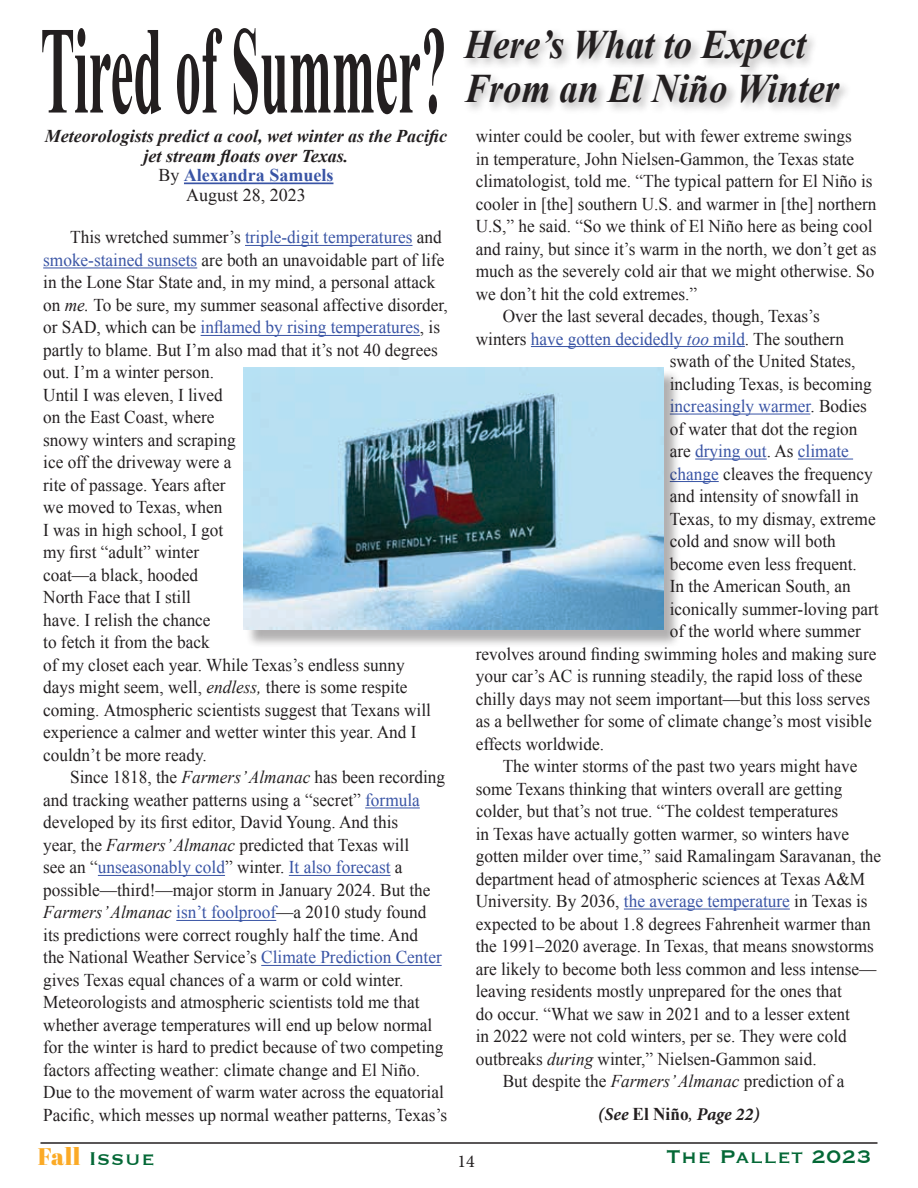
<style>
.page{position:relative;width:918px;height:1188px;background:#fff}
.page>*{position:absolute;margin:0;border:0;box-sizing:border-box;transform-origin:0 0}
.t1{font:italic 700 40.5px/44.5px "Times New Roman";color:#231f20;scale:.91 1}
.t2{font:24px "Copperplate";letter-spacing:.02em;color:#046836}
.t3{font:18px/22.5px "Times New Roman";color:#231f20;scale:.96 1}
.t4{font:italic 700 18px/19.8px "Times New Roman";color:#231f20;text-align:center}
.t5{font:18px "Times New Roman";color:#3954a5;scale:.96 1}
.t6{font:italic 700 18px "Minion Pro";color:#231f20}
.t7{font:18px "Minion Pro";color:#231f20}
.s1{font-weight:400;font-style:normal}
.s2{font-style:normal;color:#3954a5}
.s3{color:#3954a5}
.s4{font-style:italic}
.s5{color:#231f20}
.s6{font-family:"Times New Roman";font-style:normal}
.s7{font-weight:400}
.s8{font-family:"Abril Fatface";color:#fbaa26}
</style>
<div class="page">
<hr style="left:40px;top:1142px;width:838px;height:2px;background:#231f20">
<hr style="left:184px;top:182px;width:149px;height:2px;background:#3954a5">
<hr style="left:245px;top:245px;width:168px;height:1px;background:#3954a5">
<hr style="left:43px;top:268px;width:154px;height:1px;background:#3954a5">
<hr style="left:201px;top:335px;width:219px;height:1px;background:#3954a5">
<hr style="left:365px;top:808px;width:55px;height:1px;background:#3954a5">
<hr style="left:98px;top:875px;width:127px;height:1px;background:#3954a5">
<hr style="left:289px;top:875px;width:102px;height:1px;background:#3954a5">
<hr style="left:176px;top:920px;width:100px;height:1px;background:#3954a5">
<hr style="left:261px;top:965px;width:181px;height:1px;background:#3954a5">
<hr style="left:531px;top:346px;width:214px;height:1px;background:#3954a5">
<hr style="left:670px;top:414px;width:140px;height:1px;background:#3954a5">
<hr style="left:695px;top:459px;width:72px;height:1px;background:#3954a5">
<hr style="left:798px;top:459px;width:55px;height:1px;background:#3954a5">
<hr style="left:670px;top:481px;width:49px;height:1px;background:#3954a5">
<hr style="left:624px;top:909px;width:166px;height:1px;background:#3954a5">
<svg style="left:42px;top:28px;width:402px;height:86px"></svg>
<div style="left:245px;top:369px;width:437px;height:279px;background:#231f20;opacity:.35"></div>
<img style="left:243px;top:367px;width:420px;height:263px">
<div style="left:461px;top:27px;width:391px;height:88px;background:#231f20;opacity:.35"></div>
<p class="t4" style="left:45px;top:125px;width:404px">Meteorologists predict a cool, wet winter as the Pacific jet stream floats over Texas.<br><span class="s1">By</span> <span class="s2">Alexandra Samuels<br></span><span class="s1">August 28, 2023</span></p>
<p class="t3" style="left:43px;top:226px;width:423px;text-indent:27px">This wretched summer’s <span class="s3">triple-digit temperatures</span> and <span class="s3">smoke-stained sunsets</span> are both an unavoidable part of life in the Lone Star State and, in my mind, a personal attack on <span class="s4">me.</span> To be sure, my summer seasonal affective disorder, or SAD, which can be <span class="s3">inflamed by rising temperatures</span>, is partly to blame. But I’m also mad that it’s not 40 degrees out. I’m a winter person.<br>Until I was eleven, I lived<br>on the East Coast, where<br>snowy winters and scraping<br>ice off the driveway were a<br>rite of passage. Years after<br>we moved to Texas, when<br>I was in high school, I got<br>my first “adult” winter<br>coat—a black, hooded<br>North Face that I still<br>have. I relish the chance<br>to fetch it from the back<br>of my closet each year. While Texas’s endless sunny<br>days might seem, well, <span class="s4">endless,</span> there is some respite coming. Atmospheric scientists suggest that Texans will experience a calmer and wetter winter this year. And I couldn’t be more ready.</p>
<p class="t3" style="left:43px;top:766px;width:422px;text-indent:27px">Since 1818, the <span class="s4">Farmers’ Almanac</span> has been recording and tracking weather patterns using a “secret” <span class="s3">formula </span>developed by its first editor, David Young. And this<br>year, the <span class="s4">Farmers’ Almanac</span> predicted that Texas will<br>see an “<span class="s3">unseasonably cold</span>” winter. <span class="s3">It also forecast</span> a possible—third!—major storm in January 2024. But the <span class="s4">Farmers’ Almanac</span> <span class="s3">isn’t foolproof</span>—a 2010 study found its predictions were correct roughly half the time. And<br>the National Weather Service’s <span class="s3">Climate Prediction Center </span>gives Texas equal chances of a warm or cold winter.<br>Meteorologists and atmospheric scientists told me that whether average temperatures will end up below normal for the winter is hard to predict because of two competing factors affecting weather: climate change and El Niño.<br>Due to the movement of warm water across the equatorial Pacific, which messes up normal weather patterns, Texas’s</p>
<h1 class="t1" style="left:464px;top:21px;width:413px">Here’s What to Expect<br>From an El Niño Winter</h1>
<p class="t3" style="left:476px;top:125px;width:393px">winter could be cooler, but with fewer extreme swings</p>
<p class="t3" style="left:476px;top:147px;width:396px">in temperature, John Nielsen-Gammon, the Texas state</p>
<p class="t3" style="left:476px;top:170px;width:415px">climatologist, told me. “The typical pattern for El Niño is</p>
<p class="t3" style="left:476px;top:192px;width:419px">cooler in [the] southern U.S. and warmer in [the] northern</p>
<p class="t3" style="left:476px;top:215px;width:415px">U.S,” he said. “So we think of El Niño here as being cool</p>
<p class="t3" style="left:476px;top:237px;width:419px">and rainy, but since it’s warm in the north, we don’t get as</p>
<p class="t3" style="left:476px;top:260px;width:417px">much as the severely cold air that we might otherwise. So</p>
<p class="t3" style="left:476px;top:282px;width:232px">we don’t hit the cold extremes.”</p>
<p class="t3" style="left:503px;top:305px;width:332px">Over the last several decades, though, Texas’s</p>
<p class="t5" style="left:476px;top:326px;width:385px"><span class="s5">winters</span> have gotten decidedly <span class="s4">too</span> mild<span class="s5">. The southern</span></p>
<p class="t3" style="left:670px;top:350px;width:195px">swath of the United States,</p>
<p class="t3" style="left:670px;top:372px;width:212px">including Texas, is becoming</p>
<p class="t5" style="left:670px;top:394px;width:207px">increasingly warmer<span class="s5">. Bodies</span></p>
<p class="t3" style="left:670px;top:417px;width:197px">of water that dot the region</p>
<p class="t5" style="left:670px;top:439px;width:188px"><span class="s5">are</span> drying out<span class="s5">. As</span> climate</p>
<p class="t3" style="left:670px;top:462px;width:213px"><span class="s3">change</span> cleaves the frequency</p>
<p class="t3" style="left:670px;top:485px;width:198px">and intensity of snowfall in</p>
<p class="t3" style="left:670px;top:507px;width:216px">Texas, to my dismay, extreme</p>
<p class="t3" style="left:670px;top:530px;width:174px">cold and snow will both</p>
<p class="t3" style="left:670px;top:552px;width:196px">become even less frequent.</p>
<p class="t3" style="left:670px;top:575px;width:190px">In the American South, an</p>
<p class="t3" style="left:670px;top:597px;width:219px">iconically summer-loving part</p>
<p class="t3" style="left:670px;top:620px;width:200px">of the world where summer</p>
<p class="t3" style="left:476px;top:642px;width:419px">revolves around finding swimming holes and making sure</p>
<p class="t3" style="left:476px;top:665px;width:404px">your car’s AC is running steadily, the rapid loss of these</p>
<p class="t3" style="left:476px;top:687px;width:412px">chilly days may not seem important—but this loss serves</p>
<p class="t3" style="left:476px;top:710px;width:414px">as a bellwether for some of climate change’s most visible</p>
<p class="t3" style="left:476px;top:732px;width:135px">effects worldwide.</p>
<p class="t3" style="left:503px;top:755px;width:371px">The winter storms of the past two years might have</p>
<p class="t3" style="left:476px;top:777px;width:383px">some Texans thinking that winters overall are getting</p>
<p class="t3" style="left:476px;top:800px;width:379px">colder, but that’s not true. “The coldest temperatures</p>
<p class="t3" style="left:476px;top:822px;width:391px">in Texas have actually gotten warmer, so winters have</p>
<p class="t3" style="left:476px;top:845px;width:424px">gotten milder over time,” said Ramalingam Saravanan, the</p>
<p class="t3" style="left:476px;top:867px;width:407px">department head of atmospheric sciences at Texas A&amp;M</p>
<p class="t3" style="left:476px;top:890px;width:410px">University. By 2036, <span class="s3">the average temperature</span> in Texas is</p>
<p class="t3" style="left:476px;top:912px;width:413px">expected to be about 1.8 degrees Fahrenheit warmer than</p>
<p class="t3" style="left:476px;top:935px;width:416px">the 1991–2020 average. In Texas, that means snowstorms</p>
<p class="t3" style="left:476px;top:957px;width:419px">are likely to become both less common and less intense—</p>
<p class="t3" style="left:476px;top:980px;width:383px">leaving residents mostly unprepared for the ones that</p>
<p class="t3" style="left:476px;top:1002px;width:391px">do occur. “What we saw in 2021 and to a lesser extent</p>
<p class="t3" style="left:476px;top:1025px;width:388px">in 2022 were not cold winters, per se. They were cold</p>
<p class="t3" style="left:476px;top:1047px;width:357px">outbreaks <span class="s4">during</span> winter,” Nielsen-Gammon said.</p>
<p class="t3" style="left:503px;top:1070px;width:358px">But despite the <span class="s4">Farmers’ Almanac</span> prediction of a</p>
<p class="t6" style="left:598px;top:1102px;width:163px">(See <span class="s6">El Niño</span><span class="s7">,</span> Page 22)</p>
<h2 class="t2" style="left:38px;top:1143px;width:118px"><span class="s8">Fall</span> Issue</h2>
<p class="t7" style="left:457px;top:1149px;width:19px">14</p>
<h2 class="t2" style="left:666px;top:1140px;width:207px">The Pallet 2023</h2>
</div>
